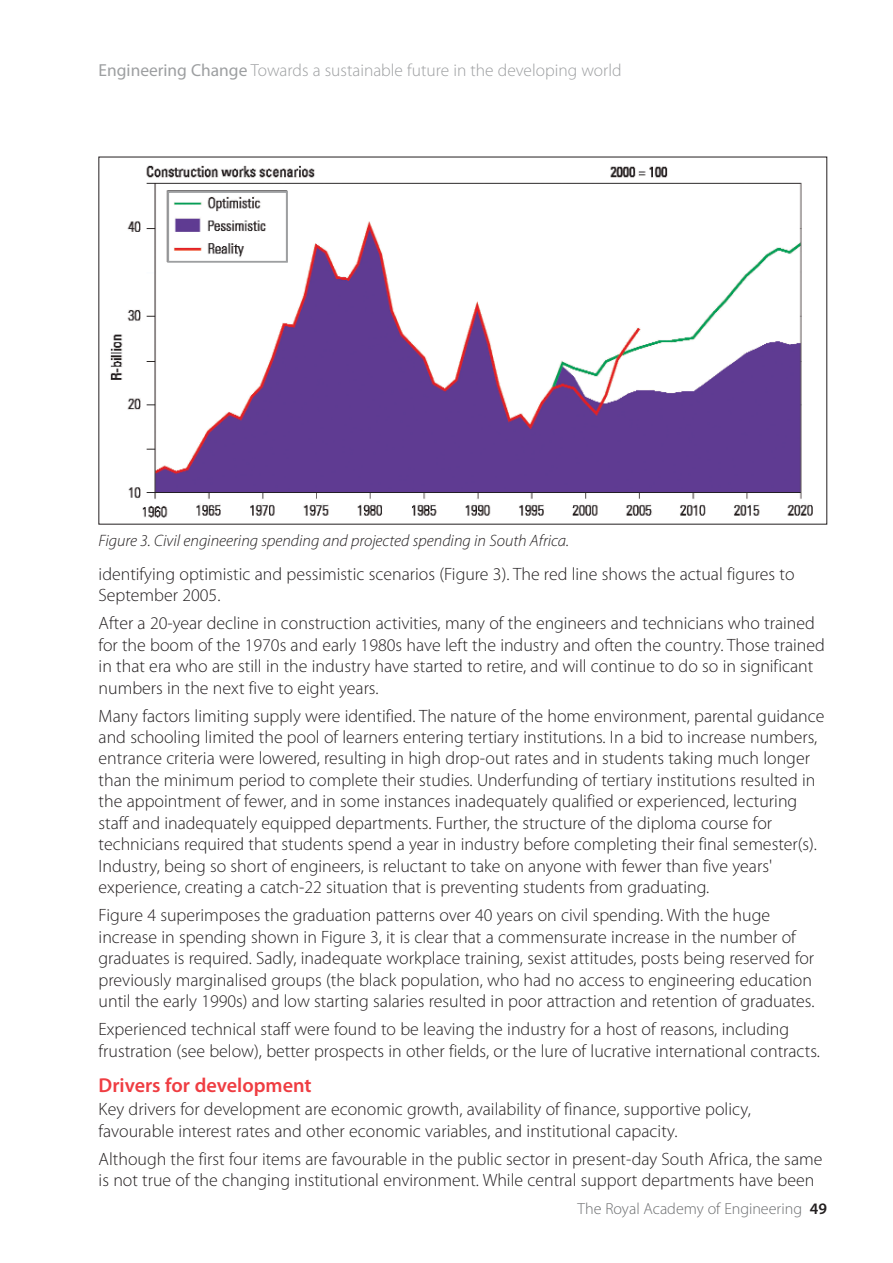
<style>
.page{position:relative;width:893px;height:1263px;background:#fff}
.page>*{position:absolute;margin:0;border:0;box-sizing:border-box;transform-origin:0 0}
.t1{font:600 20.25px "Myriad Pro";color:#ef3d42}
.t2{font:300 17.85px/21.5px "Myriad Pro";color:#231f20}
.t3{font:300 17.4px "Myriad Pro";color:#9d9fa1}
.t4{font:italic 300 16.5px "Myriad Pro";color:#231f20}
.t5{font:300 16.05px "Myriad Pro";color:#6c6e70}
.s1{font-weight:400}
.s2{font-weight:600;color:#231f20}
</style>
<div class="page">
<img style="left:110px;top:165px;width:702px;height:353px">
<div style="left:167px;top:191px;width:121px;height:72px;border:2px solid #9d9fa1"></div>
<p class="t3" style="left:99px;top:63px;width:524px"><span class="s1">Engineering Change</span> Towards a sustainable future in the developing world</p>
<p class="t4" style="left:99px;top:534px;width:472px">Figure 3. Civil engineering spending and projected spending in South Africa.</p>
<p class="t2" style="left:99px;top:564px;width:697px">identifying optimistic and pessimistic scenarios (Figure 3). The red line shows the actual figures to<br>September 2005.</p>
<p class="t2" style="left:99px;top:614px;width:728px">After a 20-year decline in construction activities, many of the engineers and technicians who trained for the boom of the 1970s and early 1980s have left the industry and often the country. Those trained in that era who are still in the industry have started to retire, and will continue to do so in significant numbers in the next five to eight years.</p>
<p class="t2" style="left:99px;top:706px;width:727px">Many factors limiting supply were identified. The nature of the home environment, parental guidance and schooling limited the pool of learners entering tertiary institutions. In a bid to increase numbers, entrance criteria were lowered, resulting in high drop-out rates and in students taking much longer than the minimum period to complete their studies. Underfunding of tertiary institutions resulted in the appointment of fewer, and in some instances inadequately qualified or experienced, lecturing staff and inadequately equipped departments. Further, the structure of the diploma course for technicians required that students spend a year in industry before completing their final semester(s).<br>Industry, being so short of engineers, is reluctant to take on anyone with fewer than five years' experience, creating a catch-22 situation that is preventing students from graduating.</p>
<p class="t2" style="left:99px;top:906px;width:717px">Figure 4 superimposes the graduation patterns over 40 years on civil spending. With the huge increase in spending shown in Figure 3, it is clear that a commensurate increase in the number of graduates is required. Sadly, inadequate workplace training, sexist attitudes, posts being reserved for previously marginalised groups (the black population, who had no access to engineering education until the early 1990s) and low starting salaries resulted in poor attraction and retention of graduates.</p>
<p class="t2" style="left:99px;top:1020px;width:723px">Experienced technical staff were found to be leaving the industry for a host of reasons, including frustration (see below), better prospects in other fields, or the lure of lucrative international contracts.</p>
<p class="t1" style="left:99px;top:1077px;width:215px">Drivers for development</p>
<p class="t2" style="left:99px;top:1100px;width:654px">Key drivers for development are economic growth, availability of finance, supportive policy, favourable interest rates and other economic variables, and institutional capacity.</p>
<p class="t2" style="left:99px;top:1149px;width:725px">Although the first four items are favourable in the public sector in present-day South Africa, the same is not true of the changing institutional environment. While central support departments have been</p>
<p class="t5" style="left:578px;top:1203px;width:251px">The Royal Academy of Engineering <span class="s2">49</span></p>
</div>
